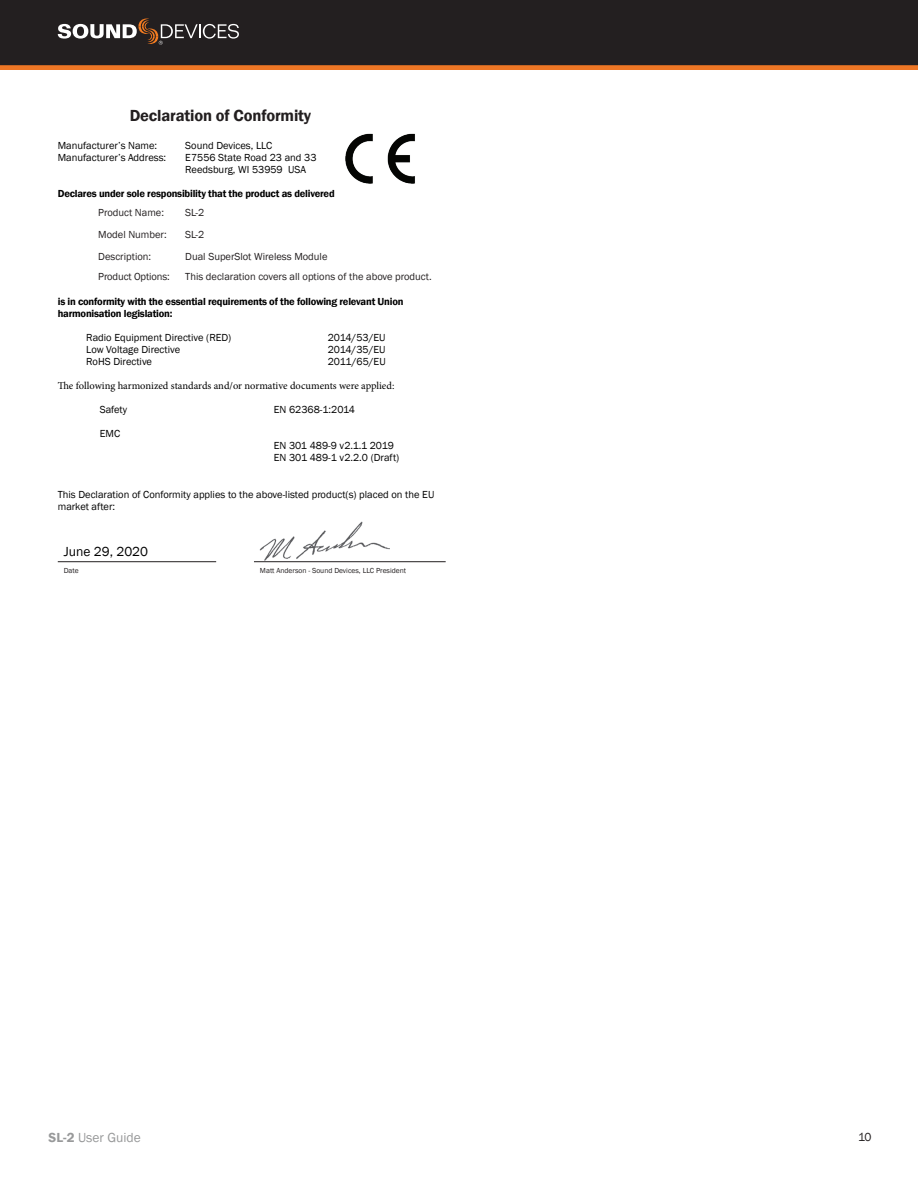
<style>
.page{position:relative;width:918px;height:1188px;background:#fff}
.page>*{position:absolute;margin:0;border:0;box-sizing:border-box;transform-origin:0 0}
.t1{font:600 16.5px "Franklin Gothic";letter-spacing:-.01em;color:#231f20}
.t2{font:13.5px "Franklin Gothic";color:#98999a}
.t3{font:13.5px "Franklin Gothic";color:#000}
.t4{font:12px "Franklin Gothic";color:#231f20}
.t5{font:10.5px/12px "Franklin Gothic";color:#000}
.t6{font:600 10.5px/12px "Franklin Gothic";letter-spacing:-.02em;color:#000}
.t7{font:10.5px "Franklin Gothic";color:#231f20}
.t8{font:10.5px "Minion Pro";letter-spacing:-.005em;color:#000}
.t9{font:7.5px "Franklin Gothic";color:#231f20}
.s1{font-weight:600}
</style>
<div class="page">
<svg style="left:0;top:65px;width:918px;height:4px;fill:#ee7625"></svg>
<div style="left:0;top:0;width:918px;height:65px;background:#231f20"></div>
<svg style="left:58px;top:19px;width:181px;height:26px"></svg>
<hr style="left:58px;top:561px;width:158px;height:1px;background:#231f20">
<hr style="left:254px;top:561px;width:192px;height:1px;background:#231f20">
<img style="left:260px;top:521px;width:130px;height:39px">
<img style="left:345px;top:133px;width:70px;height:51px">
<h1 class="t1" style="left:130px;top:105px;width:183px">Declaration of Conformity</h1>
<p class="t5" style="left:58px;top:140px;width:101px">Manufacturer’s Name:</p>
<p class="t5" style="left:185px;top:140px;width:88px">Sound Devices, LLC</p>
<p class="t5" style="left:58px;top:152px;width:110px">Manufacturer’s Address:</p>
<p class="t5" style="left:185px;top:152px;width:133px">E7556 State Road 23 and 33<br>Reedsburg, WI 53959 USA</p>
<p class="t6" style="left:58px;top:188px;width:278px">Declares under sole responsibility that the product as delivered</p>
<p class="t7" style="left:98px;top:206px;width:67px">Product Name:</p>
<p class="t7" style="left:185px;top:206px;width:20px">SL-2</p>
<p class="t7" style="left:98px;top:228px;width:70px">Model Number:</p>
<p class="t7" style="left:185px;top:228px;width:20px">SL-2</p>
<p class="t7" style="left:98px;top:250px;width:54px">Description:</p>
<p class="t7" style="left:185px;top:250px;width:144px">Dual SuperSlot Wireless Module</p>
<p class="t7" style="left:98px;top:270px;width:73px">Product Options:</p>
<p class="t7" style="left:185px;top:270px;width:248px">This declaration covers all options of the above product.</p>
<p class="t6" style="left:58px;top:296px;width:347px">is in conformity with the essential requirements of the following relevant Union harmonisation legislation:</p>
<p class="t5" style="left:86px;top:332px;width:147px">Radio Equipment Directive (RED)</p>
<p class="t5" style="left:328px;top:332px;width:59px">2014/53/EU</p>
<p class="t5" style="left:86px;top:344px;width:95px">Low Voltage Directive</p>
<p class="t5" style="left:328px;top:344px;width:59px">2014/35/EU</p>
<p class="t5" style="left:86px;top:356px;width:67px">RoHS Directive</p>
<p class="t5" style="left:328px;top:356px;width:59px">2011/65/EU</p>
<p class="t8" style="left:58px;top:379px;width:338px">The following harmonized standards and/or normative documents were applied:</p>
<p class="t5" style="left:100px;top:404px;width:29px">Safety</p>
<p class="t5" style="left:274px;top:404px;width:83px">EN 62368-1:2014</p>
<p class="t5" style="left:100px;top:428px;width:22px">EMC</p>
<p class="t5" style="left:274px;top:440px;width:127px">EN 301 489-9 v2.1.1 2019<br>EN 301 489-1 v2.2.0 (Draft)</p>
<p class="t5" style="left:58px;top:488px;width:378px">This Declaration of Conformity applies to the above-listed product(s) placed on the EU market after:</p>
<p class="t3" style="left:64px;top:543px;width:86px">June 29, 2020</p>
<p class="t9" style="left:64px;top:566px;width:16px">Date</p>
<p class="t9" style="left:260px;top:566px;width:148px">Matt Anderson - Sound Devices, LLC President</p>
<p class="t2" style="left:49px;top:1130px;width:94px"><span class="s1">SL-2</span> User Guide</p>
<p class="t4" style="left:858px;top:1130px;width:15px">10</p>
</div>
